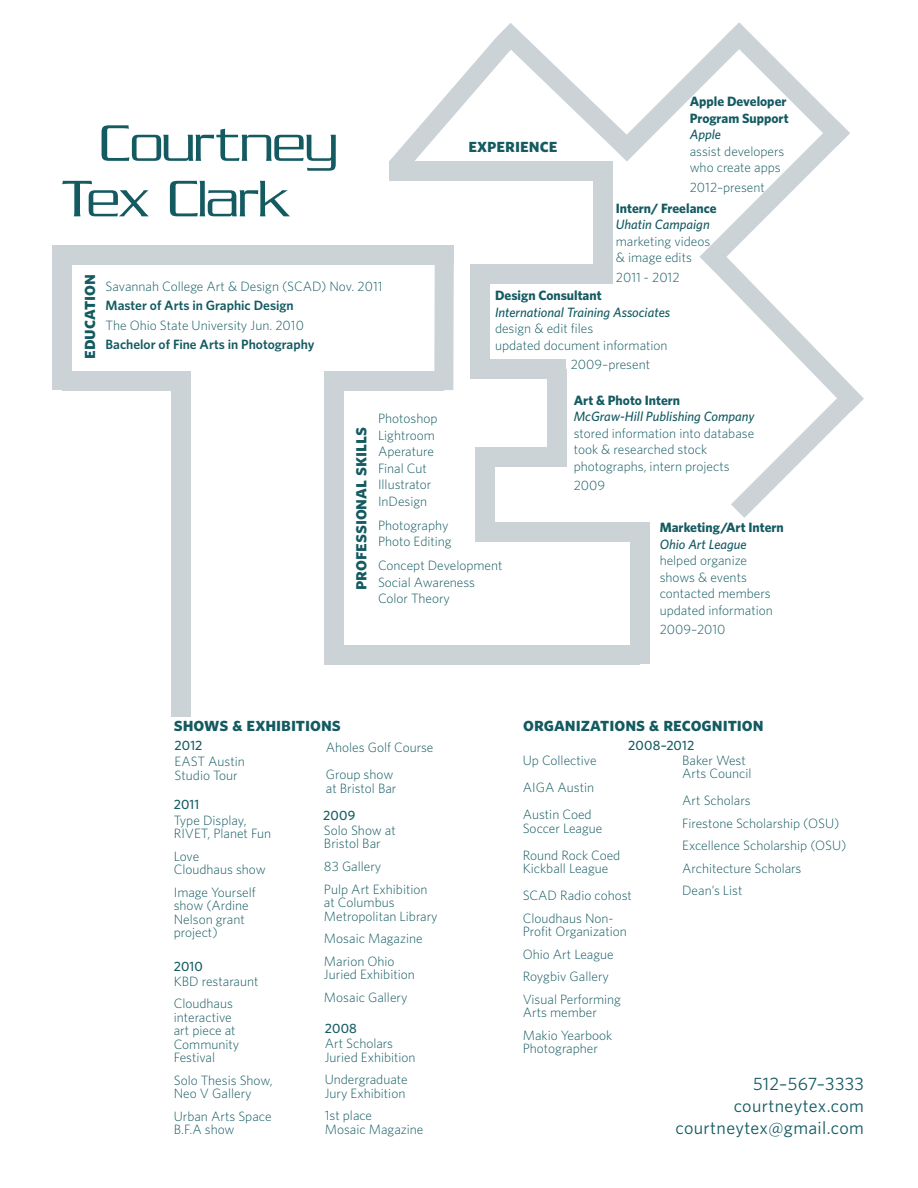
<style>
.page{position:relative;width:918px;height:1188px;background:#fff}
.page>*{position:absolute;margin:0;border:0;box-sizing:border-box;transform-origin:0 0}
.t1{font:300 55.5px/55.5px "Serpentine";letter-spacing:-.02em;color:#145a61}
.t2{font:19.5px "Whitney HTF Bold SC";color:#145a61}
.t3{font:18px/21.6px "Whitney HTF";letter-spacing:.02em;color:#135a61;text-align:right}
.t4{font:300 13.5px/13.5px "Whitney HTF";color:#135a61}
.t5{font:300 13.5px/16.5px "Whitney HTF";color:#145a61}
.t6{font:700 13.5px/16.5px "Whitney HTF";color:#145a61}
.t7{font:italic 500 13.5px "Whitney HTF";color:#145a61}
.t8{font:600 13.5px "Whitney HTF";color:#135a61}
.t9{font:500 13.5px "Whitney HTF";letter-spacing:.015em;color:#135a61}
</style>
<div class="page">
<div style="left:172px;top:371px;width:19px;height:345px;background:#cbd3d7"></div>
<div style="left:62px;top:371px;width:129px;height:19px;background:#cbd3d7"></div>
<div style="left:53px;top:245px;width:19px;height:145px;background:#cbd3d7"></div>
<div style="left:62px;top:245px;width:392px;height:19px;background:#cbd3d7"></div>
<div style="left:324px;top:371px;width:120px;height:19px;background:#cbd3d7"></div>
<div style="left:324px;top:381px;width:20px;height:274px;background:#cbd3d7"></div>
<div style="left:324px;top:645px;width:316px;height:19px;background:#cbd3d7"></div>
<div style="left:630px;top:522px;width:19px;height:142px;background:#cbd3d7"></div>
<div style="left:475px;top:522px;width:174px;height:19px;background:#cbd3d7"></div>
<div style="left:476px;top:447px;width:19px;height:85px;background:#cbd3d7"></div>
<svg style="left:389px;top:22px;width:475px;height:496px"></svg>
<h1 class="t1" style="left:62px;top:115px;width:278px;text-indent:37px">Courtney<br>Tex Clark</h1>
<h2 class="t2" style="left:77px;top:359px;width:87px;rotate:-90deg">education</h2>
<p class="t4" style="left:106px;top:279px;width:278px">Savannah College Art &amp; Design (SCAD) Nov. 2011</p>
<p class="t8" style="left:106px;top:297px;width:190px">Master of Arts in Graphic Design</p>
<p class="t4" style="left:106px;top:318px;width:200px">The Ohio State University Jun. 2010</p>
<p class="t8" style="left:106px;top:336px;width:210px">Bachelor of Fine Arts in Photography</p>
<h2 class="t2" style="left:468px;top:134px;width:91px">experience</h2>
<p class="t6" style="left:690px;top:93px;width:101px">Apple Developer<br>Program Support</p>
<p class="t7" style="left:690px;top:126px;width:33px">Apple</p>
<p class="t5" style="left:690px;top:142px;width:96px">assist developers who create apps</p>
<p class="t5" style="left:690px;top:178px;width:77px">2012–present</p>
<p class="t6" style="left:616px;top:199px;width:102px">Intern/ Freelance</p>
<p class="t7" style="left:616px;top:216px;width:95px">Uhatin Campaign</p>
<p class="t5" style="left:616px;top:232px;width:96px">marketing videos &amp; image edits</p>
<p class="t5" style="left:616px;top:268px;width:65px">2011 - 2012</p>
<p class="t6" style="left:495px;top:287px;width:108px">Design Consultant</p>
<p class="t7" style="left:495px;top:304px;width:177px">International Training Associates</p>
<p class="t5" style="left:495px;top:320px;width:174px">design &amp; edit files<br>updated document information</p>
<p class="t5" style="left:571px;top:356px;width:81px">2009–present</p>
<h2 class="t2" style="left:348px;top:590px;width:165px;rotate:-90deg">professional skills</h2>
<p class="t5" style="left:378px;top:410px;width:61px">Photoshop<br>Lightroom<br>Aperature<br>Final Cut<br>Illustrator<br>InDesign</p>
<p class="t5" style="left:378px;top:517px;width:75px">Photography<br>Photo Editing</p>
<p class="t5" style="left:378px;top:557px;width:126px">Concept Development<br>Social Awareness<br>Color Theory</p>
<p class="t6" style="left:574px;top:391px;width:108px">Art &amp; Photo Intern</p>
<p class="t7" style="left:574px;top:408px;width:182px">McGraw-Hill Publishing Company</p>
<p class="t5" style="left:574px;top:424px;width:182px">stored information into database took &amp; researched stock photographs, intern projects</p>
<p class="t5" style="left:574px;top:477px;width:33px">2009</p>
<p class="t6" style="left:660px;top:519px;width:126px">Marketing/Art Intern</p>
<p class="t7" style="left:660px;top:536px;width:89px">Ohio Art League</p>
<p class="t5" style="left:660px;top:552px;width:115px">helped organize shows &amp; events contacted members updated information</p>
<p class="t5" style="left:660px;top:621px;width:67px">2009–2010</p>
<h2 class="t2" style="left:174px;top:713px;width:169px">shows &amp; exhibitions</h2>
<p class="t9" style="left:175px;top:738px;width:29px">2012</p>
<p class="t4" style="left:175px;top:755px;width:72px">EAST Austin<br>Studio Tour</p>
<p class="t9" style="left:174px;top:797px;width:27px">2011</p>
<p class="t4" style="left:174px;top:813px;width:99px">Type Display,<br>RIVET, Planet Fun</p>
<p class="t4" style="left:174px;top:849px;width:93px">Love<br>Cloudhaus show</p>
<p class="t4" style="left:174px;top:885px;width:83px">Image Yourself show (Ardine<br>Nelson grant project)</p>
<p class="t4" style="left:174px;top:970px;width:86px;line-height:22.5px">KBD restaraunt<br>Cloudhaus</p>
<p class="t4" style="left:174px;top:1010px;width:67px">interactive art piece at<br>Community<br>Festival</p>
<p class="t4" style="left:174px;top:1073px;width:100px">Solo Thesis Show,<br>Neo V Gallery</p>
<p class="t4" style="left:174px;top:1109px;width:99px">Urban Arts Space<br>B.F.A show</p>
<p class="t9" style="left:174px;top:958px;width:31px">2010</p>
<p class="t4" style="left:326px;top:734px;width:109px;line-height:27px">Aholes Golf Course<br>Group show</p>
<p class="t4" style="left:326px;top:781px;width:72px">at Bristol Bar</p>
<p class="t9" style="left:323px;top:807px;width:34px">2009</p>
<p class="t4" style="left:324px;top:823px;width:73px">Solo Show at<br>Bristol Bar</p>
<p class="t4" style="left:324px;top:855px;width:105px;line-height:22.5px">83 Gallery<br>Pulp Art Exhibition</p>
<p class="t4" style="left:324px;top:895px;width:115px">at Columbus<br>Metropolitan Library</p>
<p class="t4" style="left:324px;top:927px;width:100px;line-height:22.5px">Mosaic Magazine<br>Marion Ohio</p>
<p class="t4" style="left:324px;top:963px;width:92px;line-height:22.5px">Juried Exhibition<br>Mosaic Gallery</p>
<p class="t9" style="left:325px;top:1020px;width:34px">2008</p>
<p class="t4" style="left:325px;top:1036px;width:92px">Art Scholars<br>Juried Exhibition</p>
<p class="t4" style="left:325px;top:1072px;width:85px">Undergraduate<br>Jury Exhibition</p>
<p class="t4" style="left:325px;top:1108px;width:100px">1st place<br>Mosaic Magazine</p>
<h2 class="t2" style="left:523px;top:713px;width:242px">organizations &amp; recognition</h2>
<p class="t9" style="left:628px;top:737px;width:68px">2008–2012</p>
<p class="t4" style="left:682px;top:753px;width:71px">Baker West<br>Arts Council</p>
<p class="t4" style="left:682px;top:789px;width:166px;line-height:22.5px">Art Scholars<br>Firestone Scholarship (OSU)<br>Excellence Scholarship (OSU)<br>Architecture Scholars<br>Dean’s List</p>
<p class="t4" style="left:523px;top:747px;width:75px;line-height:27px">Up Collective<br>AIGA Austin<br>Austin Coed</p>
<p class="t4" style="left:523px;top:814px;width:99px;line-height:27px">Soccer League<br>Round Rock Coed</p>
<p class="t4" style="left:523px;top:855px;width:111px;line-height:27px">Kickball League<br>SCAD Radio cohost</p>
<p class="t4" style="left:523px;top:911px;width:106px">Cloudhaus Non-<br>Profit Organization</p>
<p class="t4" style="left:523px;top:943px;width:100px;line-height:22.5px">Ohio Art League<br>Roygbiv Gallery<br>Visual Performing</p>
<p class="t4" style="left:523px;top:1001px;width:91px;line-height:22.5px">Arts member<br>Makio Yearbook</p>
<p class="t4" style="left:523px;top:1042px;width:77px">Photographer</p>
<h3 class="t3" style="left:675px;top:1073px;width:190px">512–567–3333 courtneytex.com courtneytex@gmail.com</h3>
</div>
